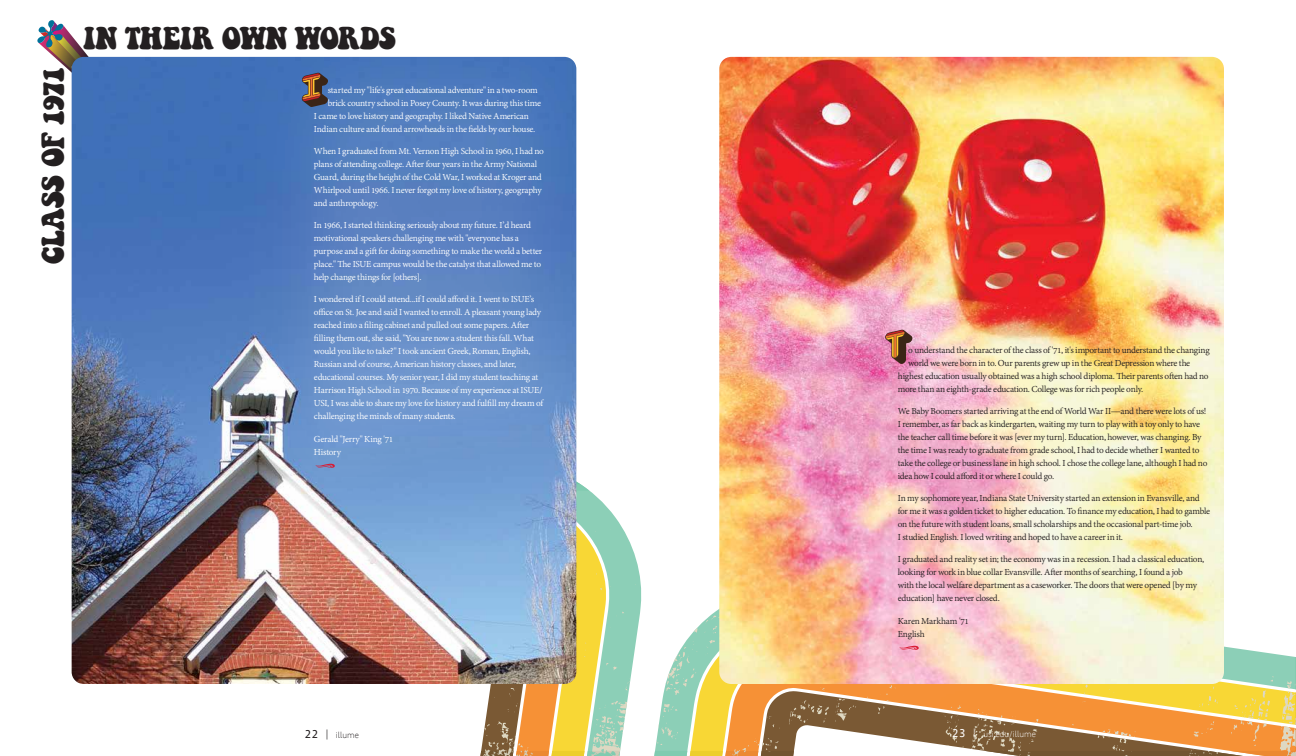
<style>
.page{position:relative;width:1296px;height:756px;background:#fff}
.page>*{position:absolute;margin:0;border:0;box-sizing:border-box;transform-origin:0 0}
.t1{font:29px "Keepon Truckin";letter-spacing:-.015em;color:#231f20}
.t2{font:10px/13px "Adobe Devanagari";letter-spacing:-.025em;color:#fff}
.t3{font:10px/13px "Adobe Devanagari";letter-spacing:-.025em;color:#231f20}
.t4{font:200 9px "Seravek";color:#fff}
.t5{font:200 9px "Seravek";color:#231f20}
.s1{font-weight:400;font-size:12px}
.s2{font-weight:300;font-size:10px}
</style>
<div class="page">
<svg style="left:37px;top:20px;width:58px;height:62px"></svg>
<svg style="left:620px;top:685px;width:10px;height:66px"></svg>
<svg style="left:654px;top:658px;width:642px;height:98px;background:#b7cea7"></svg>
<svg style="left:689px;top:691px;width:607px;height:65px"></svg>
<svg style="left:584px;top:685px;width:35px;height:71px;background:#b1d5ac"></svg>
<svg style="left:581px;top:499px;width:714px;height:186px"></svg>
<svg style="left:480px;top:522px;width:101px;height:234px;background:#d4a54f"></svg>
<img style="left:72px;top:57px;width:504px;height:627px">
<svg style="left:254px;top:56px;width:345px;height:466px;background:#6c90c7"></svg>
<svg style="left:315px;top:463px;width:20px;height:5px"></svg>
<img style="left:719px;top:57px;width:505px;height:627px">
<img style="left:838px;top:284px;width:424px;height:420px">
<svg style="left:899px;top:645px;width:20px;height:5px"></svg>
<svg style="left:885px;top:330px;width:27px;height:34px"></svg>
<svg style="left:302px;top:73px;width:26px;height:34px"></svg>
<h1 class="t1" style="left:41px;top:264px;width:198px;rotate:-90deg">CLASS OF 1971</h1>
<h1 class="t1" style="left:83px;top:26px;width:314px">IN THEIR OWN WORDS</h1>
<p class="t2" style="left:328px;top:84px;width:212px">started my "life's great educational adventure" in a two-room</p>
<p class="t2" style="left:328px;top:97px;width:215px">brick country school in Posey County. It was during this time</p>
<p class="t2" style="left:314px;top:110px;width:217px">I came to love history and geography. I liked Native American</p>
<p class="t2" style="left:314px;top:123px;width:223px">Indian culture and found arrowheads in the fields by our house.</p>
<p class="t2" style="left:314px;top:145px;width:232px">When I graduated from Mt. Vernon High School in 1960, I had no plans of attending college. After four years in the Army National Guard, during the height of the Cold War, I worked at Kroger and Whirlpool until 1966. I never forgot my love of history, geography and anthropology.</p>
<p class="t2" style="left:314px;top:219px;width:230px">In 1966, I started thinking seriously about my future. I’d heard motivational speakers challenging me with "everyone has a purpose and a gift for doing something to make the world a better place." The ISUE campus would be the catalyst that allowed me to help change things for [others].</p>
<p class="t2" style="left:314px;top:293px;width:231px">I wondered if I could attend...if I could afford it. I went to ISUE’s office on St. Joe and said I wanted to enroll. A pleasant young lady reached into a filing cabinet and pulled out some papers. After filling them out, she said, "You are now a student this fall. What would you like to take?" I took ancient Greek, Roman, English, Russian and of course, American history classes, and later, educational courses. My senior year, I did my student teaching at Harrison High School in 1970. Because of my experience at ISUE/ USI, I was able to share my love for history and fulfill my dream of challenging the minds of many students.</p>
<p class="t2" style="left:314px;top:433px;width:81px">Gerald "Jerry" King '71<br>History</p>
<p class="t3" style="left:908px;top:344px;width:303px">o understand the character of the class of '71, it's important to understand the changing</p>
<p class="t3" style="left:908px;top:357px;width:284px">world we were born in to. Our parents grew up in the Great Depression where the</p>
<p class="t3" style="left:898px;top:370px;width:312px">highest education usually obtained was a high school diploma. Their parents often had no</p>
<p class="t3" style="left:898px;top:383px;width:247px">more than an eighth-grade education. College was for rich people only.</p>
<p class="t3" style="left:898px;top:405px;width:311px">We Baby Boomers started arriving at the end of World War II—and there were lots of us!<br>I remember, as far back as kindergarten, waiting my turn to play with a toy only to have the teacher call time before it was [ever my turn]. Education, however, was changing. By the time I was ready to graduate from grade school, I had to decide whether I wanted to take the college or business lane in high school. I chose the college lane, although I had no idea how I could afford it or where I could go.</p>
<p class="t3" style="left:898px;top:492px;width:314px">In my sophomore year, Indiana State University started an extension in Evansville, and for me it was a golden ticket to higher education. To finance my education, I had to gamble on the future with student loans, small scholarships and the occasional part-time job.<br>I studied English. I loved writing and hoped to have a career in it.</p>
<p class="t3" style="left:898px;top:553px;width:308px">I graduated and reality set in; the economy was in a recession. I had a classical education, looking for work in blue collar Evansville. After months of searching, I found a job<br>with the local welfare department as a caseworker. The doors that were opened [by my education] have never closed.</p>
<p class="t3" style="left:898px;top:615px;width:73px">Karen Markham '71<br>English</p>
<p class="t5" style="left:305px;top:730px;width:55px"><span class="s1">22</span> <span class="s2">|</span> illume</p>
<p class="t4" style="left:952px;top:729px;width:85px"><span class="s1">23</span> <span class="s2">|</span> usi.edu/illume</p>
</div>
